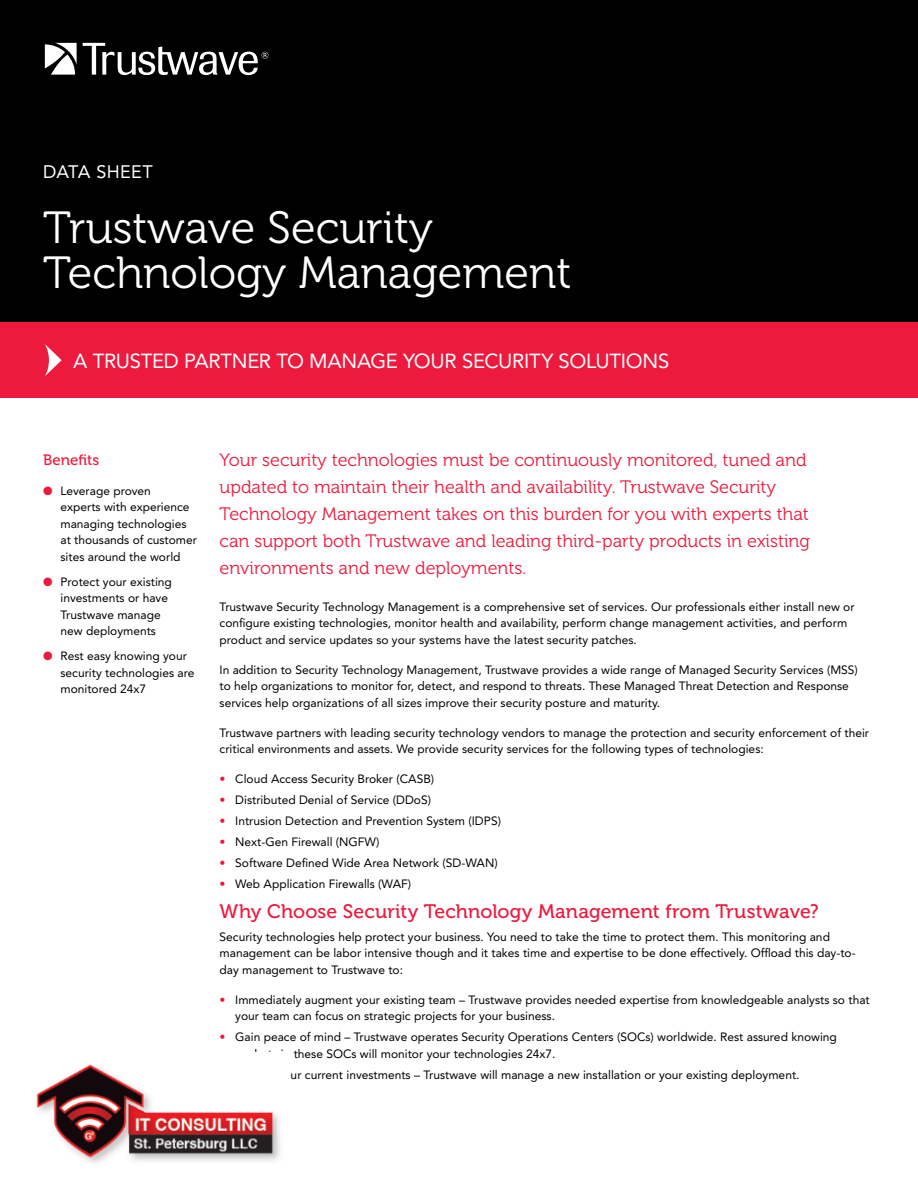
<style>
.page{position:relative;width:918px;height:1188px;background:#fff}
.page>*{position:absolute;margin:0;border:0;box-sizing:border-box;transform-origin:0 0}
.t1{font:45px/45px "Museo 300";color:#fff}
.Main_Subhead{font:20.25px "Avenir LT Std";letter-spacing:-.015em;color:#fff}
.First_Header{font:19.5px "Museo 500";letter-spacing:.005em;color:#ed1a3d}
.Intro_Copy{font:18px/27px "Museo 300";color:#ed1a3d}
.Doc_Type_Header{font:18px "Avenir LT Std";letter-spacing:.015em;color:#fff}
.F_B_Title{font:15px "Museo 500";color:#ed1a3d}
.Body_Text{font:12px/16.5px "Avenir LT Std";color:#000}
.s1{color:#ed1a3d}
</style>
<div class="page">
<div style="left:0;top:0;width:918px;height:322px;background:#000"></div>
<div style="left:0;top:322px;width:918px;height:75px;background:#ed1a3d"></div>
<svg style="left:45px;top:43px;width:32px;height:32px"></svg>
<svg style="left:83px;top:43px;width:185px;height:32px"></svg>
<svg style="left:45px;top:344px;width:17px;height:32px"></svg>
<img style="left:36px;top:1064px;width:244px;height:99px">
<p class="Doc_Type_Header" style="left:43px;top:161px;width:111px">DATA SHEET</p>
<p class="t1" style="left:43px;top:206px;width:530px">Trustwave Security<br>Technology Management</p>
<p class="Main_Subhead" style="left:73px;top:349px;width:598px">A TRUSTED PARTNER TO MANAGE YOUR SECURITY SOLUTIONS</p>
<p class="F_B_Title" style="left:43px;top:451px;width:58px">Benefits</p>
<p class="Body_Text" style="left:60px;top:482px;width:138px;text-indent:-17px"><span class="s1">●</span> Leverage proven<br>experts with experience managing technologies at thousands of customer sites around the world</p>
<p class="Body_Text" style="left:60px;top:573px;width:113px;text-indent:-17px"><span class="s1">●</span> Protect your existing investments or have<br>Trustwave manage new deployments</p>
<p class="Body_Text" style="left:60px;top:648px;width:136px;text-indent:-17px"><span class="s1">●</span> Rest easy knowing your security technologies are monitored 24x7</p>
<p class="Intro_Copy" style="left:220px;top:447px;width:592px">Your security technologies must be continuously monitored, tuned and updated to maintain their health and availability. Trustwave Security Technology Management takes on this burden for you with experts that can support both Trustwave and leading third-party products in existing environments and new deployments.</p>
<p class="Body_Text" style="left:220px;top:598px;width:637px">Trustwave Security Technology Management is a comprehensive set of services. Our professionals either install new or configure existing technologies, monitor health and availability, perform change management activities, and perform product and service updates so your systems have the latest security patches.</p>
<p class="Body_Text" style="left:220px;top:661px;width:640px">In addition to Security Technology Management, Trustwave provides a wide range of Managed Security Services (MSS) to help organizations to monitor for, detect, and respond to threats. These Managed Threat Detection and Response services help organizations of all sizes improve their security posture and maturity.</p>
<p class="Body_Text" style="left:220px;top:724px;width:651px">Trustwave partners with leading security technology vendors to manage the protection and security enforcement of their critical environments and assets. We provide security services for the following types of technologies:</p>
<p class="Body_Text" style="left:220px;top:771px;width:216px"><span class="s1">•</span> Cloud Access Security Broker (CASB)</p>
<p class="Body_Text" style="left:220px;top:792px;width:213px"><span class="s1">•</span> Distributed Denial of Service (DDoS)</p>
<p class="Body_Text" style="left:220px;top:813px;width:283px"><span class="s1">•</span> Intrusion Detection and Prevention System (IDPS)</p>
<p class="Body_Text" style="left:220px;top:834px;width:161px"><span class="s1">•</span> Next-Gen Firewall (NGFW)</p>
<p class="Body_Text" style="left:220px;top:855px;width:280px"><span class="s1">•</span> Software Defined Wide Area Network (SD-WAN)</p>
<p class="Body_Text" style="left:220px;top:876px;width:193px"><span class="s1">•</span> Web Application Firewalls (WAF)</p>
<p class="First_Header" style="left:220px;top:900px;width:601px">Why Choose Security Technology Management from Trustwave?</p>
<p class="Body_Text" style="left:220px;top:928px;width:638px">Security technologies help protect your business. You need to take the time to protect them. This monitoring and management can be labor intensive though and it takes time and expertise to be done effectively. Offload this day-to&shy;day management to Trustwave to:</p>
<p class="Body_Text" style="left:235px;top:991px;width:636px;text-indent:-16px"><span class="s1">•</span> Immediately augment your existing team – Trustwave provides needed expertise from knowledgeable analysts so that your team can focus on strategic projects for your business.</p>
<p class="Body_Text" style="left:235px;top:1029px;width:603px;text-indent:-16px"><span class="s1">•</span> Gain peace of mind – Trustwave operates Security Operations Centers (SOCs) worldwide. Rest assured knowing analysts in these SOCs will monitor your technologies 24x7.</p>
<p class="Body_Text" style="left:220px;top:1066px;width:581px"><span class="s1">•</span> Protect your current investments – Trustwave will manage a new installation or your existing deployment.</p>
</div>
